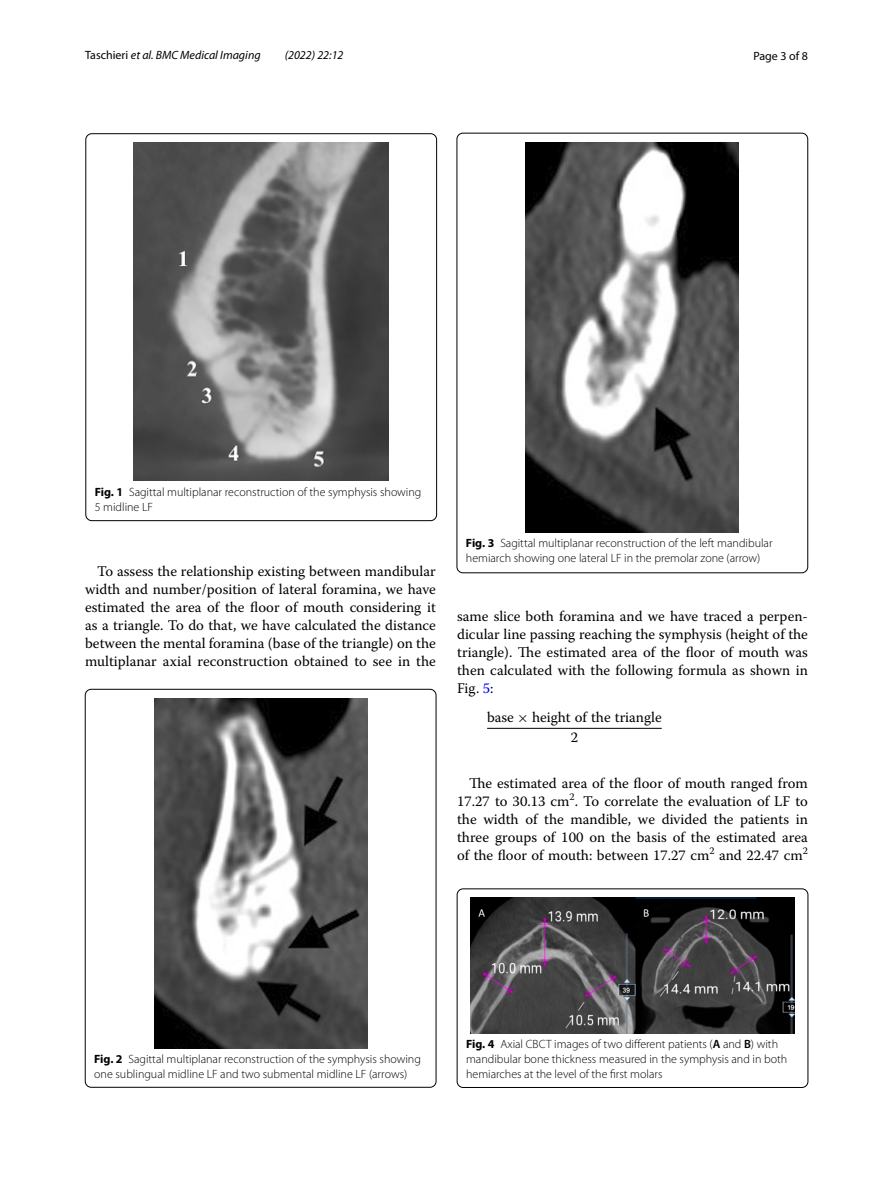
<style>
.page{position:relative;width:893px;height:1187px;background:#fff}
.page>*{position:absolute;margin:0;border:0;box-sizing:border-box;transform-origin:0 0}
.t1{font:14.7px/18px "Warnock Pro";color:#000;text-align:justify}
.t2{font:14.7px/20.7px "Warnock Pro Regular 2";color:#000;text-align:center}
.t3{font:300 12px/15px "Myriad Pro";color:#000}
.t4{font:italic 12px "Myriad Pro";color:#000}
.t5{font:12px "Myriad Pro";color:#000}
.s1{font-style:normal}
.s2{font-weight:700}
.s3{color:#00f}
.s4{font-family:"MTSYN"}
.s5{font-weight:600}
</style>
<div class="page">
<hr style="left:487px;top:728px;width:175px;height:1px;background:#000">
<img style="left:134px;top:143px;width:255px;height:338px">
<div style="left:86px;top:133px;width:351px;height:388px;border:1px solid #000;border-radius:6px"></div>
<img style="left:154px;top:698px;width:213px;height:349px">
<div style="left:85px;top:689px;width:351px;height:398px;border:1px solid #000;border-radius:6px"></div>
<img style="left:526px;top:142px;width:213px;height:390px">
<div style="left:457px;top:133px;width:351px;height:440px;border:1px solid #000;border-radius:6px"></div>
<img style="left:471px;top:897px;width:323px;height:136px">
<div style="left:457px;top:888px;width:351px;height:199px;border:1px solid #000;border-radius:6px"></div>
<p class="t4" style="left:85px;top:48px;width:177px"><span class="s1">Taschieri</span> et al. BMC Medical Imaging</p>
<p class="t4" style="left:285px;top:48px;width:60px">(2022) 22:12</p>
<p class="t5" style="left:753px;top:48px;width:56px">Page 3 of 8</p>
<p class="t3" style="left:95px;top:485px;width:328px"><span class="s2">Fig. 1</span> Sagittal multiplanar reconstruction of the symphysis showing<br>5 midline LF</p>
<p class="t1" style="left:85px;top:561px;width:352px;text-indent:12px">To assess the relationship existing between mandibular width and number/position of lateral foramina, we have estimated the area of the floor of mouth considering it as a triangle. To do that, we have calculated the distance between the mental foramina (base of the triangle) on the multiplanar axial reconstruction obtained to see in the</p>
<p class="t3" style="left:466px;top:536px;width:308px"><span class="s2">Fig. 3</span> Sagittal multiplanar reconstruction of the left mandibular hemiarch showing one lateral LF in the premolar zone (arrow)</p>
<p class="t1" style="left:457px;top:607px;width:352px">same slice both foramina and we have traced a perpen&shy;dicular line passing reaching the symphysis (height of the triangle). The estimated area of the floor of mouth was then calculated with the following formula as shown in Fig. <span class="s3">5</span>:</p>
<p class="t2" style="left:487px;top:707px;width:176px">base <span class="s4">×</span> height of the triangle<br>2</p>
<p class="t1" style="left:457px;top:773px;width:352px;text-indent:12px">The estimated area of the floor of mouth ranged from 17.27 to 30.13 cm<sup>2</sup>. To correlate the evaluation of LF to the width of the mandible, we divided the patients in three groups of 100 on the basis of the estimated area of the floor of mouth: between 17.27 cm<sup>2</sup> and 22.47 cm<sup>2</sup></p>
<p class="t3" style="left:94px;top:1051px;width:328px"><span class="s2">Fig. 2</span> Sagittal multiplanar reconstruction of the symphysis showing one sublingual midline LF and two submental midline LF (arrows)</p>
<p class="t3" style="left:466px;top:1036px;width:323px"><span class="s2">Fig. 4</span> Axial CBCT images of two different patients (<span class="s5">A</span> and <span class="s5">B</span>) with mandibular bone thickness measured in the symphysis and in both hemiarches at the level of the first molars</p>
</div>
